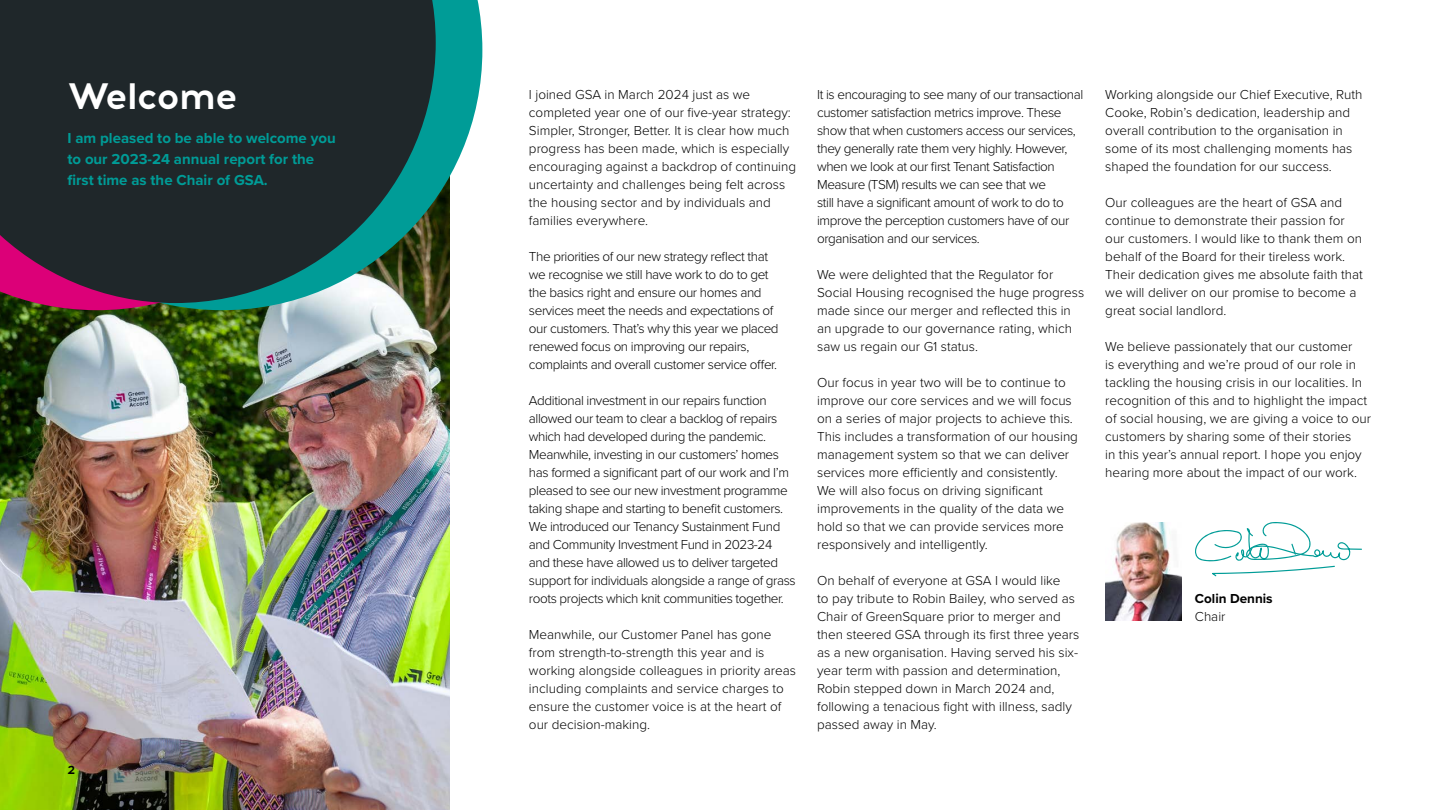
<style>
.page{position:relative;width:1440px;height:810px;background:#fff}
.page>*{position:absolute;margin:0;border:0;box-sizing:border-box;transform-origin:0 0}
.t1{font:700 36.75px "Acrom";letter-spacing:-.02em;color:#fff}
.t2{font:700 15px/21px "Proxima Nova";color:#009c97}
.t3{font:300 13.5px/18px "Proxima Nova";color:#000}
.t4{font:300 13.5px/18px "Proxima Nova";letter-spacing:-.03em;color:#000}
.t5{font:700 13.5px "Proxima Nova";color:#000}
.t6{font:700 12px "Acrom";color:#000}
</style>
<div class="page">
<img style="left:0;top:310px;width:450px;height:500px">
<svg style="left:357px;top:0;width:125px;height:310px"></svg>
<svg style="left:0;top:303px;width:357px;height:7px;background:#706d76"></svg>
<svg style="left:0;top:0;width:436px;height:303px;background:#263135"></svg>
<svg style="left:1195px;top:522px;width:167px;height:55px"></svg>
<img style="left:1106px;top:522px;width:75px;height:99px">
<h1 class="t1" style="left:68px;top:70px;width:171px">Welcome</h1>
<p class="t2" style="left:68px;top:127px;width:270px">I am pleased to be able to welcome you to our 2023-24 annual report for the first time as the Chair of GSA.</p>
<p class="t6" style="left:67px;top:761px;width:9px">2</p>
<p class="t3" style="left:529px;top:85px;width:269px">I joined GSA in March 2024 just as we completed year one of our five-year strategy:<br>Simpler, Stronger, Better. It is clear how much progress has been made, which is especially encouraging against a backdrop of continuing uncertainty and challenges being felt across the housing sector and by individuals and families everywhere.</p>
<p class="t4" style="left:529px;top:247px;width:251px">The priorities of our new strategy reflect that we recognise we still have work to do to get the basics right and ensure our homes and services meet the needs and expectations of our customers. That’s why this year we placed renewed focus on improving our repairs, complaints and overall customer service offer.</p>
<p class="t4" style="left:529px;top:391px;width:268px">Additional investment in our repairs function allowed our team to clear a backlog of repairs which had developed during the pandemic.<br>Meanwhile, investing in our customers’ homes has formed a significant part of our work and I’m pleased to see our new investment programme taking shape and starting to benefit customers.<br>We introduced our Tenancy Sustainment Fund and Community Investment Fund in 2023-24 and these have allowed us to deliver targeted support for individuals alongside a range of grass roots projects which knit communities together.</p>
<p class="t3" style="left:529px;top:625px;width:268px">Meanwhile, our Customer Panel has gone from strength-to-strength this year and is working alongside colleagues in priority areas including complaints and service charges to ensure the customer voice is at the heart of our decision-making.</p>
<p class="t4" style="left:817px;top:85px;width:268px">It is encouraging to see many of our transactional customer satisfaction metrics improve. These show that when customers access our services, they generally rate them very highly. However, when we look at our first Tenant Satisfaction Measure (TSM) results we can see that we<br>still have a significant amount of work to do to improve the perception customers have of our organisation and our services.</p>
<p class="t3" style="left:817px;top:265px;width:269px">We were delighted that the Regulator for Social Housing recognised the huge progress made since our merger and reflected this in an upgrade to our governance rating, which saw us regain our G1 status.</p>
<p class="t3" style="left:817px;top:373px;width:262px">Our focus in year two will be to continue to improve our core services and we will focus on a series of major projects to achieve this.<br>This includes a transformation of our housing management system so that we can deliver services more efficiently and consistently.<br>We will also focus on driving significant improvements in the quality of the data we hold so that we can provide services more responsively and intelligently.</p>
<p class="t3" style="left:817px;top:571px;width:264px">On behalf of everyone at GSA I would like<br>to pay tribute to Robin Bailey, who served as Chair of GreenSquare prior to merger and then steered GSA through its first three years as a new organisation. Having served his six&shy;year term with passion and determination, Robin stepped down in March 2024 and, following a tenacious fight with illness, sadly passed away in May.</p>
<p class="t3" style="left:1105px;top:85px;width:259px">Working alongside our Chief Executive, Ruth Cooke, Robin’s dedication, leadership and overall contribution to the organisation in some of its most challenging moments has shaped the foundation for our success.</p>
<p class="t3" style="left:1105px;top:193px;width:259px">Our colleagues are the heart of GSA and continue to demonstrate their passion for our customers. I would like to thank them on behalf of the Board for their tireless work.<br>Their dedication gives me absolute faith that we will deliver on our promise to become a great social landlord.</p>
<p class="t3" style="left:1105px;top:336px;width:267px">We believe passionately that our customer<br>is everything and we’re proud of our role in tackling the housing crisis in our localities. In recognition of this and to highlight the impact of social housing, we are giving a voice to our customers by sharing some of their stories<br>in this year’s annual report. I hope you enjoy hearing more about the impact of our work.</p>
<p class="t5" style="left:1195px;top:588px;width:79px">Colin Dennis</p>
<p class="t3" style="left:1195px;top:606px;width:32px">Chair</p>
</div>
